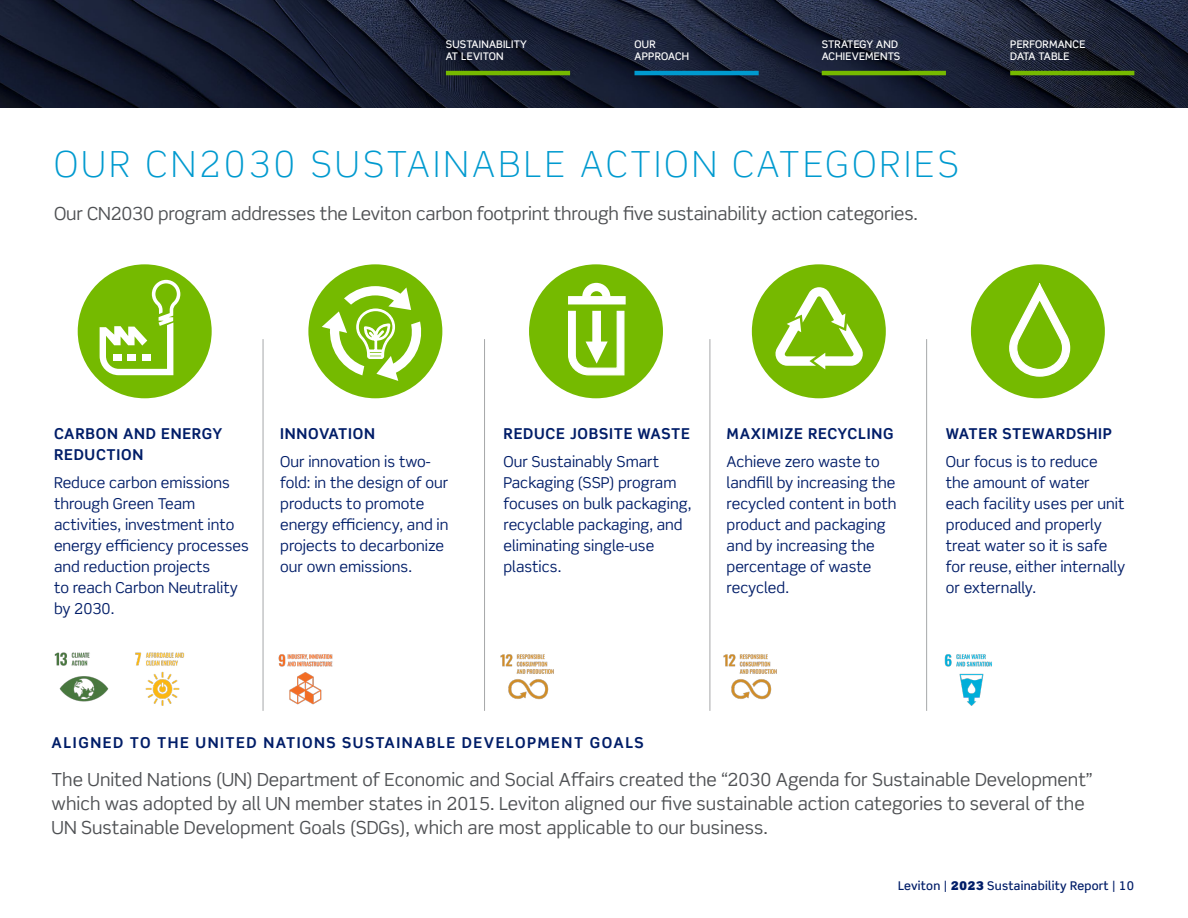
<style>
.page{position:relative;width:1188px;height:918px;background:#fff}
.page>*{position:absolute;margin:0;border:0;box-sizing:border-box;transform-origin:0 0}
.t1{font:300 36px "Scene Std";letter-spacing:.1em;color:#009acf}
.t2{font:18px/24px "Scene Std";color:#4e5053}
.t3{font:15px/21px "Scene Std";color:#001d68}
.t4{font:700 15px/21px "Scene Std";letter-spacing:.05em;color:#001d68}
.t5{font:700 15px "Scene Std";letter-spacing:.1em;color:#001d68}
.t6{font:500 12px "Scene Std";letter-spacing:.02em;color:#001d68}
.t7{font:500 10.5px/12.6px "Scene Std";letter-spacing:.02em;color:#fff}
.s1{font-weight:900}
</style>
<div class="page">
<img style="left:0;top:0;width:1188px;height:108px">
<div style="left:78px;top:264px;width:134px;height:134px;background:#75ba00;border-radius:50%"></div>
<div style="left:308px;top:264px;width:134px;height:134px;background:#75ba00;border-radius:50%"></div>
<div style="left:529px;top:264px;width:134px;height:134px;background:#75ba00;border-radius:50%"></div>
<div style="left:752px;top:264px;width:134px;height:134px;background:#76b900;border-radius:50%"></div>
<div style="left:971px;top:264px;width:134px;height:134px;background:#75ba00;border-radius:50%"></div>
<hr style="left:446px;top:71px;width:124px;height:4px;background:#76b900">
<hr style="left:634px;top:71px;width:125px;height:4px;background:#009acf">
<hr style="left:822px;top:71px;width:124px;height:4px;background:#76b900">
<hr style="left:1010px;top:71px;width:124px;height:4px;background:#76b900">
<svg style="left:1009px;top:283px;width:62px;height:94px"></svg>
<svg style="left:775px;top:287px;width:88px;height:82px"></svg>
<svg style="left:100px;top:280px;width:80px;height:95px"></svg>
<div style="left:113px;top:354px;width:9px;height:6px;background:#fff"></div>
<div style="left:128px;top:354px;width:8px;height:6px;background:#fff"></div>
<div style="left:142px;top:354px;width:9px;height:6px;background:#fff"></div>
<div style="left:568px;top:296px;width:58px;height:8px;background:#fff;border:2px solid #fff"></div>
<svg style="left:582px;top:283px;width:28px;height:20px"></svg>
<svg style="left:568px;top:310px;width:57px;height:66px"></svg>
<svg style="left:322px;top:286px;width:102px;height:95px"></svg>
<img style="left:54px;top:652px;width:55px;height:50px">
<img style="left:135px;top:652px;width:50px;height:54px">
<img style="left:278px;top:654px;width:55px;height:51px">
<img style="left:500px;top:654px;width:54px;height:46px">
<img style="left:723px;top:654px;width:54px;height:46px">
<img style="left:944px;top:654px;width:48px;height:52px">
<hr style="left:263px;top:339px;width:1px;height:372px;background:#a6a8a9">
<hr style="left:484px;top:339px;width:1px;height:372px;background:#a6a8a9">
<hr style="left:710px;top:339px;width:1px;height:372px;background:#a6a8a9">
<hr style="left:926px;top:339px;width:1px;height:372px;background:#a6a8a9">
<p class="t7" style="left:446px;top:38px;width:83px">SUSTAINABILITY<br>AT LEVITON</p>
<p class="t7" style="left:634px;top:38px;width:56px">OUR<br>APPROACH</p>
<p class="t7" style="left:822px;top:38px;width:80px">STRATEGY AND<br>ACHIEVEMENTS</p>
<p class="t7" style="left:1010px;top:38px;width:77px">PERFORMANCE<br>DATA TABLE</p>
<h1 class="t1" style="left:54px;top:142px;width:906px">OUR CN2030 SUSTAINABLE ACTION CATEGORIES</h1>
<p class="t2" style="left:54px;top:202px;width:866px">Our CN2030 program addresses the Leviton carbon footprint through five sustainability action categories.</p>
<p class="t4" style="left:54px;top:423px;width:170px">CARBON AND ENERGY<br>REDUCTION</p>
<p class="t3" style="left:54px;top:472px;width:196px">Reduce carbon emissions through Green Team activities, investment into energy efficiency processes and reduction projects<br>to reach Carbon Neutrality by 2030.</p>
<p class="t4" style="left:280px;top:423px;width:96px">INNOVATION</p>
<p class="t3" style="left:280px;top:451px;width:170px">Our innovation is two&shy;fold: in the design of our products to promote energy efficiency, and in projects to decarbonize our own emissions.</p>
<p class="t4" style="left:503px;top:423px;width:188px">REDUCE JOBSITE WASTE</p>
<p class="t3" style="left:503px;top:451px;width:189px">Our Sustainably Smart<br>Packaging (SSP) program focuses on bulk packaging, recyclable packaging, and eliminating single-use plastics.</p>
<p class="t4" style="left:727px;top:423px;width:169px">MAXIMIZE RECYCLING</p>
<p class="t3" style="left:727px;top:451px;width:171px">Achieve zero waste to landfill by increasing the recycled content in both product and packaging and by increasing the percentage of waste recycled.</p>
<p class="t4" style="left:946px;top:423px;width:168px">WATER STEWARDSHIP</p>
<p class="t3" style="left:946px;top:451px;width:181px">Our focus is to reduce the amount of water each facility uses per unit produced and properly treat water so it is safe for reuse, either internally or externally.</p>
<p class="t5" style="left:52px;top:734px;width:594px">ALIGNED TO THE UNITED NATIONS SUSTAINABLE DEVELOPMENT GOALS</p>
<p class="t2" style="left:52px;top:767px;width:1042px">The United Nations (UN) Department of Economic and Social Affairs created the “2030 Agenda for Sustainable Development” which was adopted by all UN member states in 2015. Leviton aligned our five sustainable action categories to several of the<br>UN Sustainable Development Goals (SDGs), which are most applicable to our business.</p>
<p class="t6" style="left:898px;top:878px;width:237px">Leviton | <span class="s1">2023</span> Sustainability Report | 10</p>
</div>
